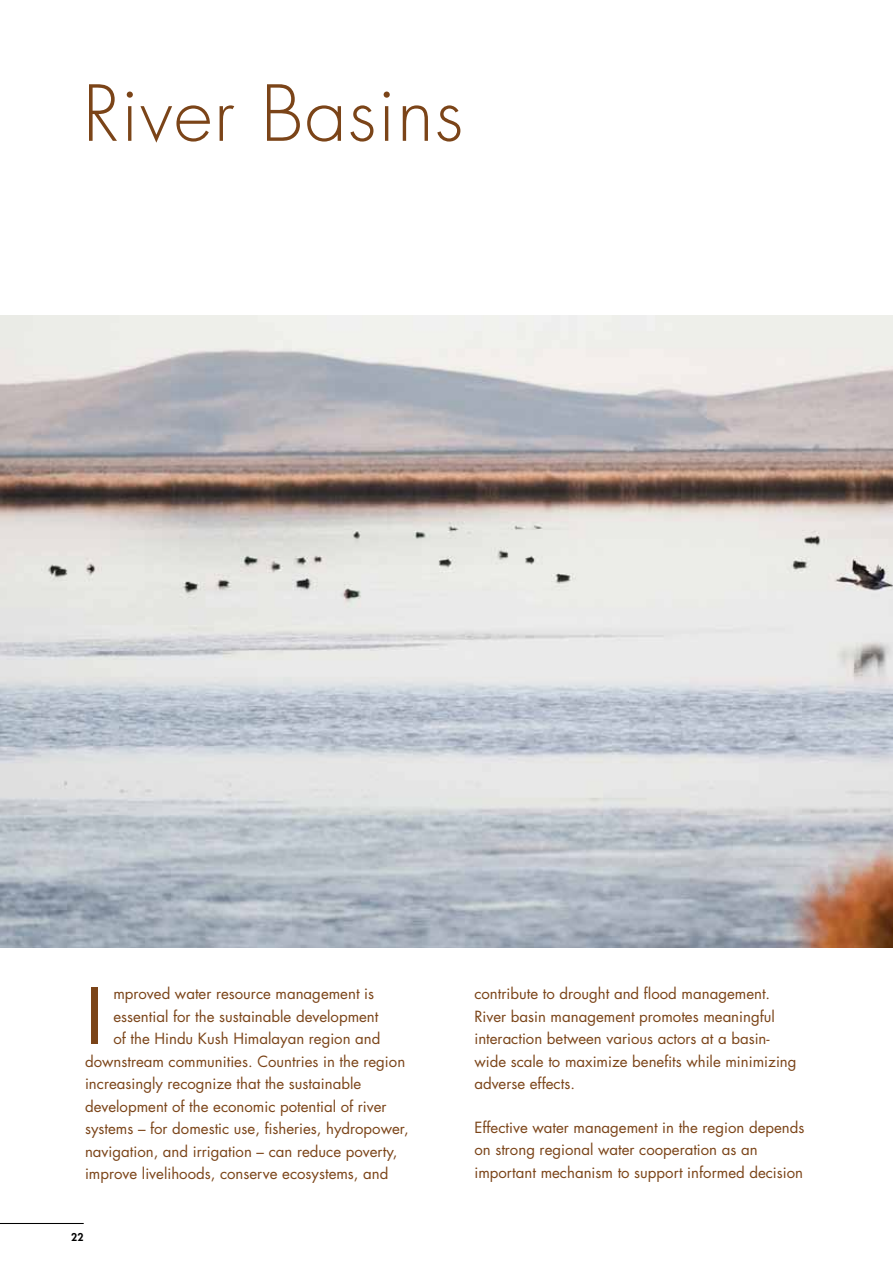
<style>
.page{position:relative;width:893px;height:1263px;background:#fff}
.page>*{position:absolute;margin:0;border:0;box-sizing:border-box;transform-origin:0 0}
.t1{font:300 75px "Futura Std";letter-spacing:.02em;color:#7b4418}
.t2{font:74.7px "Futura Std";color:#7b4418}
.t3{font:15px/22.5px "Futura Std";color:#7b4418}
.t4{font:800 10.5px "Futura Std";color:#000}
</style>
<div class="page">
<hr style="left:0;top:1223px;width:84px;height:1px;background:#000">
<img style="left:0;top:316px;width:893px;height:631px">
<h1 class="t1" style="left:83px;top:68px;width:382px">River Basins</h1>
<h2 class="t2" style="left:85px;top:969px;width:19px">I</h2>
<p class="t3" style="left:113px;top:982px;width:262px">mproved water resource management is</p>
<p class="t3" style="left:113px;top:1005px;width:267px">essential for the sustainable development</p>
<p class="t3" style="left:113px;top:1027px;width:269px">of the Hindu Kush Himalayan region and</p>
<p class="t3" style="left:85px;top:1050px;width:322px">downstream communities. Countries in the region</p>
<p class="t3" style="left:85px;top:1072px;width:278px">increasingly recognize that the sustainable</p>
<p class="t3" style="left:85px;top:1095px;width:303px">development of the economic potential of river</p>
<p class="t3" style="left:85px;top:1117px;width:325px">systems – for domestic use, fisheries, hydropower,</p>
<p class="t3" style="left:85px;top:1140px;width:314px">navigation, and irrigation – can reduce poverty,</p>
<p class="t3" style="left:85px;top:1162px;width:305px">improve livelihoods, conserve ecosystems, and</p>
<p class="t4" style="left:71px;top:1230px;width:14px">22</p>
<p class="t3" style="left:474px;top:982px;width:324px">contribute to drought and flood management.<br>River basin management promotes meaningful interaction between various actors at a basin&shy;wide scale to maximize benefits while minimizing adverse effects.</p>
<p class="t3" style="left:474px;top:1116px;width:332px">Effective water management in the region depends on strong regional water cooperation as an important mechanism to support informed decision</p>
</div>
